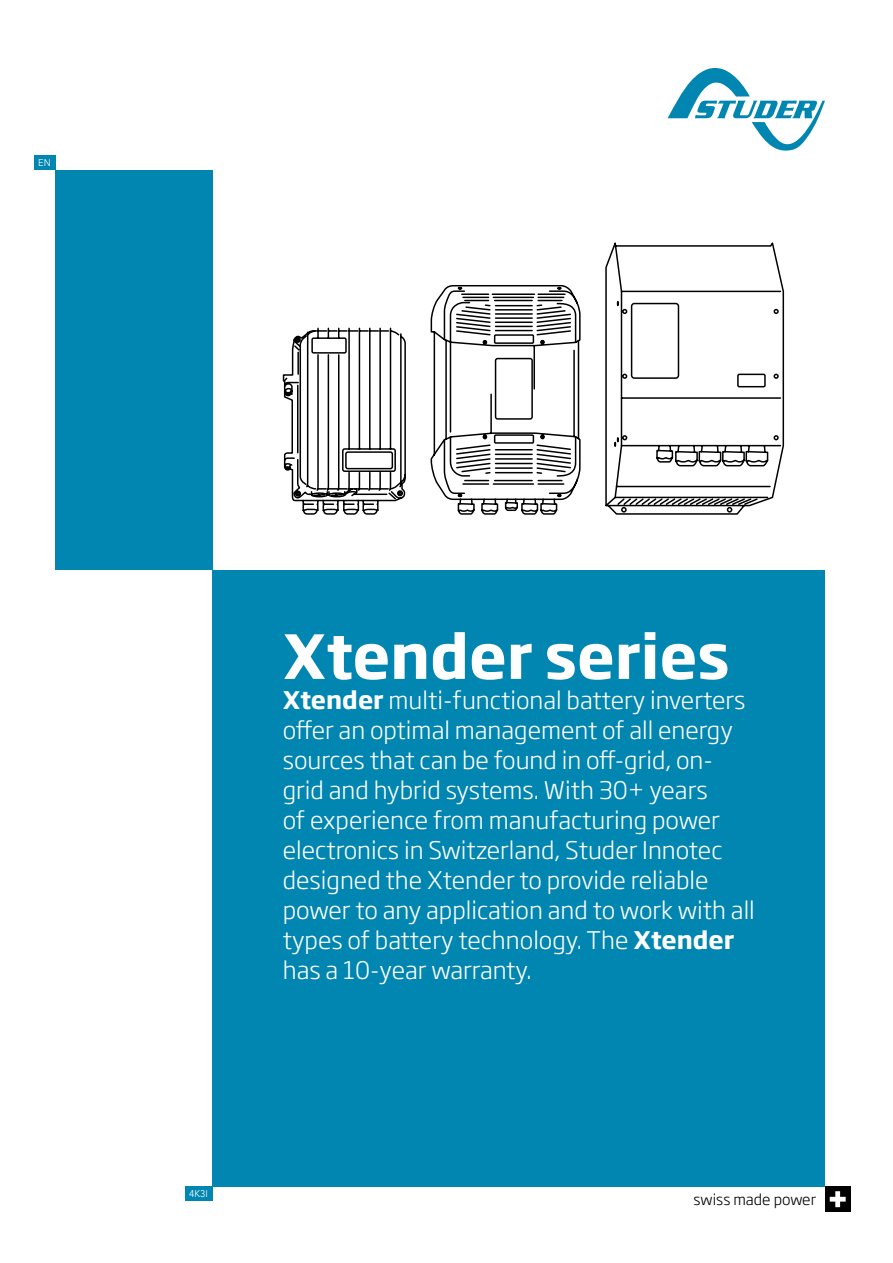
<style>
.page{position:relative;width:893px;height:1263px;background:#fff}
.page>*{position:absolute;margin:0;border:0;box-sizing:border-box;transform-origin:0 0}
.t1{font:700 60px "Soho Gothic Pro";color:#fff}
.t2{font:300 24px/30px "Soho Gothic Pro";color:#fff}
.t3{font:300 15px "Soho Gothic Pro";color:#000}
.t4{font:9.75px "Avenir Next";color:#fff;scale:.94 1}
.s1{font-weight:700}
</style>
<div class="page">
<div style="left:213px;top:570px;width:612px;height:616px;background:#0086b1"></div>
<div style="left:55px;top:170px;width:158px;height:400px;background:#0086b1"></div>
<div style="left:825px;top:1186px;width:25px;height:26px;background:#000"></div>
<svg style="left:830px;top:1191px;width:16px;height:16px"></svg>
<svg style="left:668px;top:68px;width:157px;height:83px"></svg>
<div style="left:34px;top:155px;width:21px;height:15px;background:#0086b1"></div>
<svg style="left:430px;top:285px;width:151px;height:230px"></svg>
<svg style="left:282px;top:327px;width:124px;height:188px"></svg>
<svg style="left:605px;top:242px;width:180px;height:273px"></svg>
<div style="left:185px;top:1186px;width:28px;height:15px;background:#0086b1"></div>
<p class="t4" style="left:38px;top:154px;width:15px">EN</p>
<h1 class="t1" style="left:283px;top:609px;width:448px">Xtender series</h1>
<p class="t2" style="left:283px;top:684px;width:474px"><span class="s1">Xtender</span> multi-functional battery inverters offer an optimal management of all energy sources that can be found in off-grid, on&shy;grid and hybrid systems. With 30+ years<br>of experience from manufacturing power electronics in Switzerland, Studer Innotec designed the Xtender to provide reliable power to any application and to work with all types of battery technology. The <span class="s1">Xtender </span>has a 10-year warranty.</p>
<p class="t4" style="left:189px;top:1185px;width:21px">4K3I</p>
<p class="t3" style="left:693px;top:1188px;width:124px">swiss made power</p>
</div>
